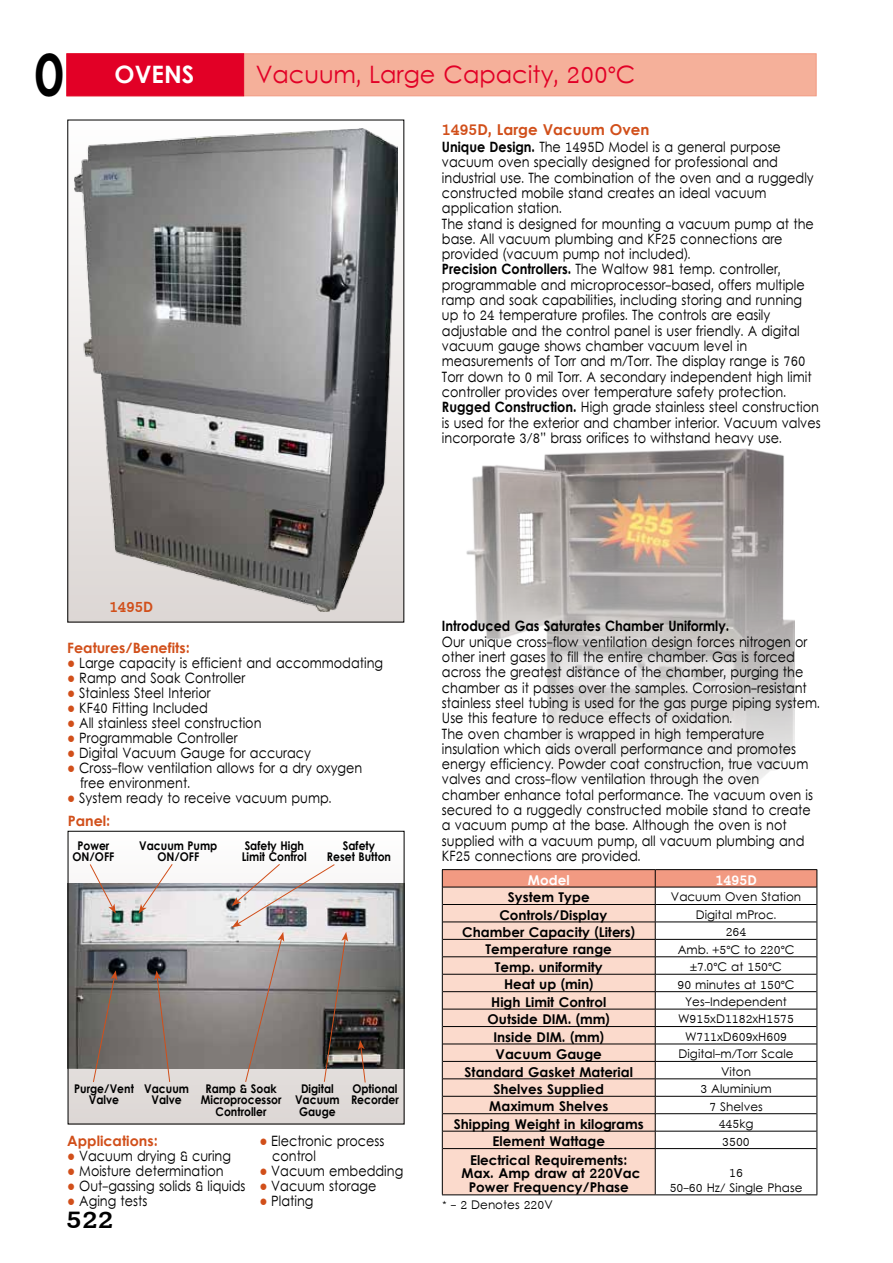
<style>
.page{position:relative;width:893px;height:1263px;background:#fff}
.page>*{position:absolute;margin:0;border:0;box-sizing:border-box;transform-origin:0 0}
.t1{font:700 62.4px "Myriad Pro";color:#000;scale:.66 1}
.t2{font:24px "Levenim";color:#e20026}
.t3{font:24px "Levenim MT Bold";color:#fff}
.t4{font:23.25px "Levenim MT Bold";color:#000;scale:1.15 1}
.t5{font:15px "Levenim MT Bold";color:#d14f1a}
.t6{font:14.25px/15.3px "Levenim";color:#000;scale:.9 1}
.t7{font:14.25px "Levenim MT Bold";color:#d14f1a}
.t8{font:14.25px "Levenim MT Bold";color:#000;scale:.9 1}
.t9{font:13.5px/13.5px "Levenim MT Bold";color:#000;text-align:center}
.t10{font:13.5px "Levenim MT Bold";color:#fff}
.t11{font:12px/14.4px "Levenim";color:#000;text-align:center}
.t12{font:12px/11.2px "Levenim MT Bold";color:#000;text-align:center;scale:.9 1}
.s1{font-family:"Levenim MT Bold"}
.s2{font-family:"Arial";font-size:15px;color:#d14f1a}
</style>
<div class="page">
<img style="left:466px;top:448px;width:329px;height:341px">
<div style="left:67px;top:54px;width:749px;height:42px;background:#f5b09a;border:1px solid #f29a82"></div>
<div style="left:67px;top:54px;width:177px;height:42px;background:#e20026"></div>
<div style="left:70px;top:1069px;width:332px;height:53px;background:#dfdad8"></div>
<div style="left:68px;top:120px;width:336px;height:502px;background:linear-gradient(to bottom,#fefefe,#dcd6d4)"></div>
<img style="left:74px;top:129px;width:323px;height:482px">
<div style="left:443px;top:1149px;width:212px;height:45px;background:#fbdacc"></div>
<hr style="left:442px;top:869px;width:213px;height:1px;background:#000">
<hr style="left:655px;top:869px;width:162px;height:1px;background:#000">
<hr style="left:442px;top:1148px;width:1px;height:46px;background:#000">
<hr style="left:816px;top:1148px;width:1px;height:46px;background:#000">
<hr style="left:442px;top:1194px;width:213px;height:1px;background:#000">
<hr style="left:655px;top:1194px;width:162px;height:1px;background:#000">
<svg style="left:442px;top:870px;width:375px;height:278px"></svg>
<hr style="left:443px;top:1148px;width:212px;height:1px;background:#000">
<hr style="left:655px;top:1148px;width:161px;height:1px;background:#000">
<hr style="left:655px;top:1149px;width:1px;height:45px;background:#000">
<img style="left:70px;top:883px;width:332px;height:186px">
<svg style="left:89px;top:864px;width:27px;height:50px"></svg>
<svg style="left:138px;top:864px;width:35px;height:50px"></svg>
<svg style="left:232px;top:864px;width:116px;height:219px;background:#a49f9e"></svg>
<svg style="left:154px;top:970px;width:17px;height:113px;background:#8c807b"></svg>
<svg style="left:93px;top:970px;width:24px;height:113px;background:#7c736e"></svg>
<svg style="left:358px;top:1040px;width:8px;height:43px"></svg>
<h1 class="t1" style="left:34px;top:35px;width:46px">O</h1>
<h2 class="t3" style="left:115px;top:61px;width:81px">OVENS</h2>
<h2 class="t2" style="left:256px;top:60px;width:381px">Vacuum, Large Capacity, 200°C</h2>
<p class="t5" style="left:442px;top:120px;width:209px">1495D, Large Vacuum Oven</p>
<p class="t6" style="left:442px;top:140px;width:422px"><span class="s1">Unique Design.</span> The 1495D Model is a general purpose vacuum oven specially designed for professional and industrial use. The combination of the oven and a ruggedly constructed mobile stand creates an ideal vacuum application station.<br>The stand is designed for mounting a vacuum pump at the base. All vacuum plumbing and KF25 connections are provided (vacuum pump not included).<br><span class="s1">Precision Controllers.</span> The Waltow 981 temp. controller, programmable and microprocessor-based, offers multiple ramp and soak capabilities, including storing and running up to 24 temperature profiles. The controls are easily adjustable and the control panel is user friendly. A digital vacuum gauge shows chamber vacuum level in measurements of Torr and m/Torr. The display range is 760<br>Torr down to 0 mil Torr. A secondary independent high limit controller provides over temperature safety protection.<br><span class="s1">Rugged Construction.</span> High grade stainless steel construction is used for the exterior and chamber interior. Vacuum valves incorporate 3/8” brass orifices to withstand heavy use.</p>
<p class="t7" style="left:109px;top:599px;width:45px">1495D</p>
<p class="t7" style="left:67px;top:639px;width:124px">Features/Benefits:</p>
<p class="t6" style="left:67px;top:656px;width:352px"><span class="s2">●</span> Large capacity is efficient and accommodating</p>
<p class="t6" style="left:67px;top:671px;width:199px"><span class="s2">●</span> Ramp and Soak Controller</p>
<p class="t6" style="left:67px;top:686px;width:161px"><span class="s2">●</span> Stainless Steel Interior</p>
<p class="t6" style="left:67px;top:701px;width:158px"><span class="s2">●</span> KF40 Fitting Included</p>
<p class="t6" style="left:67px;top:716px;width:217px"><span class="s2">●</span> All stainless steel construction</p>
<p class="t6" style="left:67px;top:731px;width:191px"><span class="s2">●</span> Programmable Controller</p>
<p class="t6" style="left:67px;top:746px;width:272px"><span class="s2">●</span> Digital Vacuum Gauge for accuracy</p>
<p class="t6" style="left:80px;top:761px;width:315px;text-indent:-13px"><span class="s2">●</span> Cross-flow ventilation allows for a dry oxygen free environment.</p>
<p class="t6" style="left:67px;top:791px;width:295px"><span class="s2">●</span> System ready to receive vacuum pump.</p>
<p class="t7" style="left:68px;top:813px;width:44px">Panel:</p>
<p class="t12" style="left:72px;top:841px;width:48px">Power<br>ON/OFF</p>
<p class="t12" style="left:139px;top:841px;width:88px">Vacuum Pump<br>ON/OFF</p>
<p class="t12" style="left:242px;top:841px;width:74px;text-align:left">Safety High<br>Limit Control</p>
<p class="t12" style="left:327px;top:841px;width:73px">Safety<br>Reset Button</p>
<p class="t12" style="left:74px;top:1084px;width:68px">Purge/Vent<br>Valve</p>
<p class="t12" style="left:144px;top:1084px;width:51px">Vacuum<br>Valve</p>
<p class="t12" style="left:201px;top:1084px;width:91px">Ramp &amp; Soak<br>Microprocessor<br>Controller</p>
<p class="t12" style="left:295px;top:1084px;width:51px">Digital<br>Vacuum<br>Gauge</p>
<p class="t12" style="left:351px;top:1084px;width:55px;text-align:left">Optional<br>Recorder</p>
<p class="t7" style="left:67px;top:1133px;width:92px">Applications:</p>
<p class="t6" style="left:67px;top:1149px;width:183px"><span class="s2">●</span> Vacuum drying &amp; curing</p>
<p class="t6" style="left:67px;top:1164px;width:175px"><span class="s2">●</span> Moisture determination</p>
<p class="t6" style="left:67px;top:1179px;width:200px"><span class="s2">●</span> Out-gassing solids &amp; liquids</p>
<p class="t6" style="left:67px;top:1194px;width:91px"><span class="s2">●</span> Aging tests</p>
<h3 class="t4" style="left:66px;top:1206px;width:43px">522</h3>
<p class="t6" style="left:272px;top:1134px;width:126px;text-indent:-13px"><span class="s2">●</span> Electronic process control</p>
<p class="t6" style="left:259px;top:1164px;width:161px"><span class="s2">●</span> Vacuum embedding</p>
<p class="t6" style="left:259px;top:1179px;width:132px"><span class="s2">●</span> Vacuum storage</p>
<p class="t6" style="left:259px;top:1194px;width:62px"><span class="s2">●</span> Plating</p>
<p class="t8" style="left:442px;top:618px;width:321px">Introduced Gas Saturates Chamber Uniformly.</p>
<p class="t6" style="left:442px;top:635px;width:421px">Our unique cross-flow ventilation design forces nitrogen or other inert gases to fill the entire chamber. Gas is forced across the greatest distance of the chamber, purging the chamber as it passes over the samples. Corrosion-resistant stainless steel tubing is used for the gas purge piping system.<br>Use this feature to reduce effects of oxidation.<br>The oven chamber is wrapped in high temperature insulation which aids overall performance and promotes energy efficiency. Powder coat construction, true vacuum valves and cross-flow ventilation through the oven chamber enhance total performance. The vacuum oven is secured to a ruggedly constructed mobile stand to create a vacuum pump at the base. Although the oven is not supplied with a vacuum pump, all vacuum plumbing and KF25 connections are provided.</p>
<p class="t10" style="left:528px;top:872px;width:43px">Model</p>
<p class="t10" style="left:715px;top:872px;width:43px">1495D</p>
<p class="t9" style="left:508px;top:892px;width:83px">System Type</p>
<p class="t11" style="left:671px;top:891px;width:132px">Vacuum Oven Station</p>
<p class="t9" style="left:499px;top:909px;width:109px">Controls/Display</p>
<p class="t11" style="left:696px;top:908px;width:82px">Digital mProc.</p>
<p class="t9" style="left:462px;top:927px;width:174px">Chamber Capacity (Liters)</p>
<p class="t11" style="left:726px;top:926px;width:22px">264</p>
<p class="t9" style="left:486px;top:944px;width:128px">Temperature range</p>
<p class="t11" style="left:678px;top:943px;width:118px">Amb. +5°C to 220°C</p>
<p class="t9" style="left:495px;top:961px;width:110px">Temp. uniformity</p>
<p class="t11" style="left:690px;top:960px;width:93px">±7.0°C at 150°C</p>
<p class="t9" style="left:504px;top:979px;width:91px">Heat up (min)</p>
<p class="t11" style="left:677px;top:978px;width:119px">90 minutes at 150°C</p>
<p class="t9" style="left:491px;top:996px;width:117px">High Limit Control</p>
<p class="t11" style="left:685px;top:995px;width:103px">Yes-Independent</p>
<p class="t9" style="left:488px;top:1014px;width:124px">Outside DIM. (mm)</p>
<p class="t11" style="left:678px;top:1013px;width:117px">W915xD1182xH1575</p>
<p class="t9" style="left:493px;top:1031px;width:112px">Inside DIM. (mm)</p>
<p class="t11" style="left:685px;top:1030px;width:104px">W711xD609xH609</p>
<p class="t9" style="left:496px;top:1049px;width:108px">Vacuum Gauge</p>
<p class="t11" style="left:679px;top:1048px;width:116px">Digital-m/Torr Scale</p>
<p class="t9" style="left:465px;top:1066px;width:170px">Standard Gasket Material</p>
<p class="t11" style="left:721px;top:1065px;width:32px">Viton</p>
<p class="t9" style="left:493px;top:1083px;width:112px">Shelves Supplied</p>
<p class="t11" style="left:700px;top:1082px;width:73px">3 Aluminium</p>
<p class="t9" style="left:489px;top:1101px;width:120px">Maximum Shelves</p>
<p class="t11" style="left:709px;top:1100px;width:55px">7 Shelves</p>
<p class="t9" style="left:454px;top:1118px;width:192px">Shipping Weight in kilograms</p>
<p class="t11" style="left:719px;top:1117px;width:36px">445kg</p>
<p class="t9" style="left:492px;top:1136px;width:114px">Element Wattage</p>
<p class="t11" style="left:722px;top:1135px;width:29px">3500</p>
<p class="t9" style="left:462px;top:1154px;width:180px">Electrical Requirements:<br>Max. Amp draw at 220Vac<br>Power Frequency/Phase</p>
<p class="t11" style="left:670px;top:1167px;width:134px">16<br>50-60 Hz/ Single Phase</p>
<p class="t11" style="left:442px;top:1198px;width:112px">* - 2 Denotes 220V</p>
</div>
